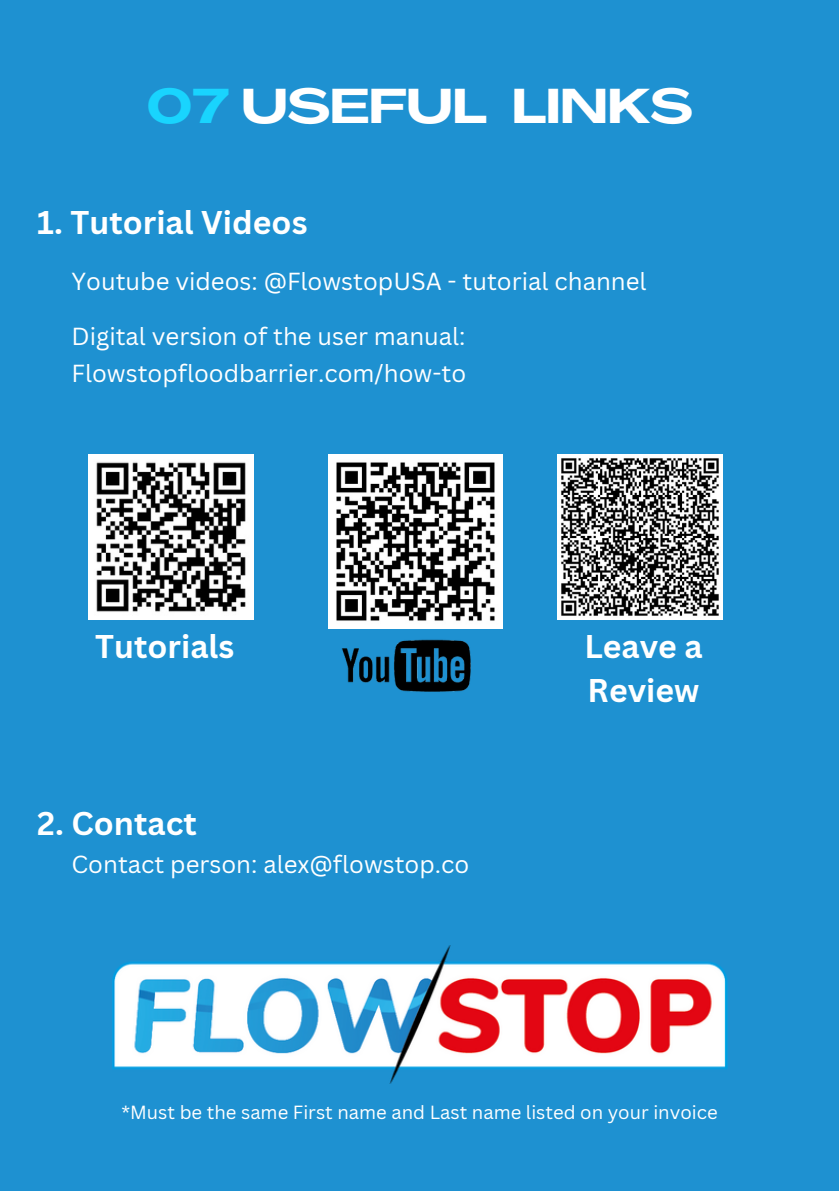
<style>
.page{position:relative;width:839px;height:1191px;background:#fff}
.page>*{position:absolute;margin:0;border:0;box-sizing:border-box;transform-origin:0 0}
.t1{font:700 48px "Agrandir Grand";color:#fff}
.t2{font:700 32px/43.6px "Canva Sans";color:#fff}
.t3{font:24px/37.6px "Canva Sans";color:#fff}
.t4{font:18.6px "Canva Sans";color:#fff}
.s1{color:#19d4fe}
</style>
<div class="page">
<div style="left:0;top:0;width:838px;height:1191px;background:#1e91d1"></div>
<img style="left:112px;top:945px;width:615px;height:138px">
<img style="left:341px;top:639px;width:130px;height:53px">
<img style="left:89px;top:455px;width:165px;height:165px">
<img style="left:328px;top:455px;width:174px;height:174px">
<img style="left:557px;top:455px;width:165px;height:165px">
<p class="t1" style="left:147px;top:87px;width:547px"><span class="s1">07</span> USEFUL LINKS</p>
<p class="t2" style="left:37px;top:199px;width:272px">1. Tutorial Videos</p>
<p class="t3" style="left:71px;top:262px;width:576px">Youtube videos: @FlowstopUSA - tutorial channel</p>
<p class="t3" style="left:71px;top:317px;width:396px">Digital version of the user manual:<br>Flowstopfloodbarrier.com/how-to</p>
<p class="t2" style="left:95px;top:624px;width:141px">Tutorials</p>
<p class="t2" style="left:37px;top:801px;width:161px">2. Contact</p>
<p class="t3" style="left:71px;top:845px;width:399px">Contact person: alex@flowstop.co</p>
<h3 class="t2" style="left:584px;top:624px;width:120px">Leave a<br>Review</h3>
<h3 class="t4" style="left:121px;top:1099px;width:597px">*Must be the same First name and Last name listed on your invoice</h3>
</div>
